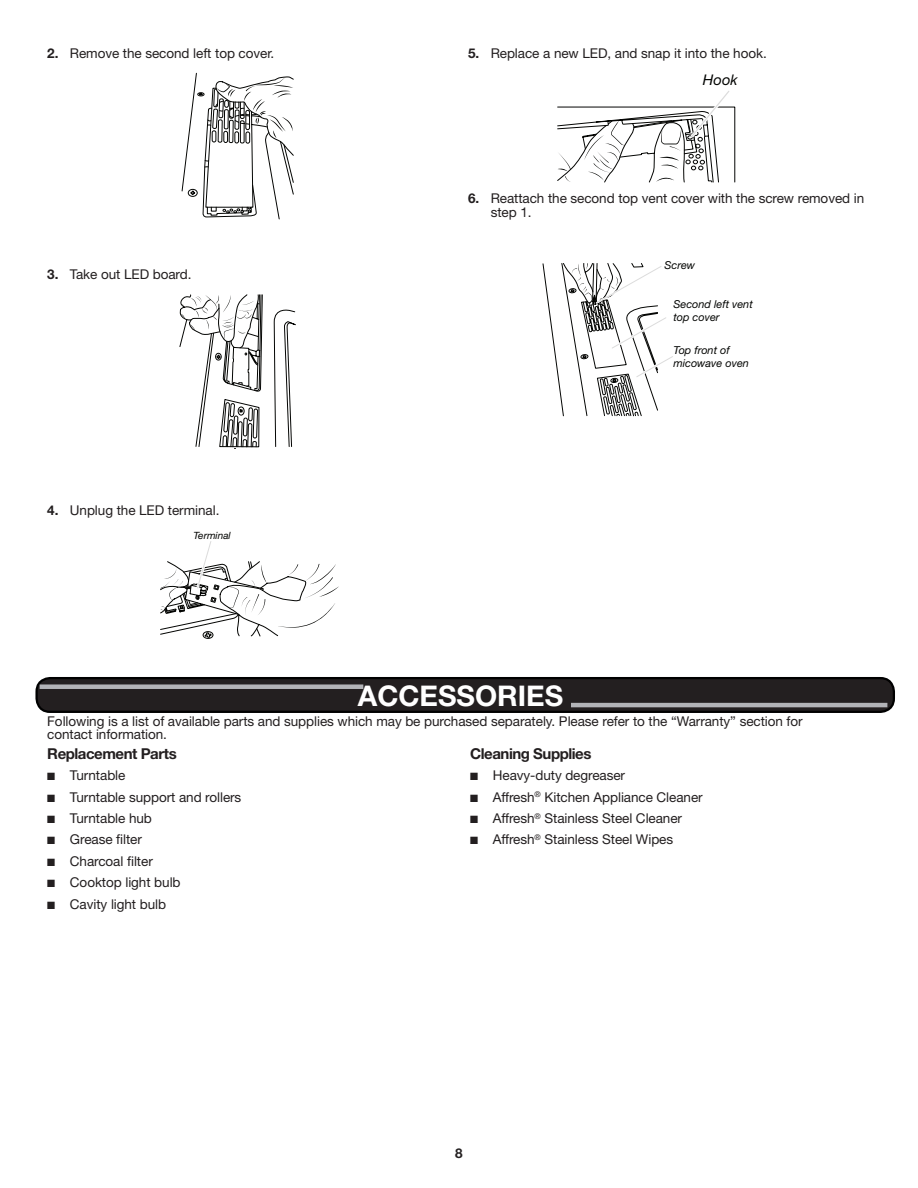
<style>
.page{position:relative;width:918px;height:1188px;background:#fff}
.page>*{position:absolute;margin:0;border:0;box-sizing:border-box;transform-origin:0 0}
.Heading_1_Cook{font:700 28.5px "Helvetica Neue";color:#fff}
.Heading_3{font:700 15px "Helvetica Neue LT Std";letter-spacing:-.03em;color:#231f20}
.t1{font:italic 14.7px "Helvetica Neue";color:#040503}
.Body{font:13.5px/13.8px "Helvetica Neue LT Std";letter-spacing:-.005em;color:#231f20}
.t2{font:700 13.5px "Helvetica Neue LT Std";color:#231f20}
.t3{font:italic 10.95px/13.2px "Helvetica Neue";color:#040503}
.t4{font:italic 10.05px "Helvetica Neue";color:#040503}
.s1{font-weight:700}
</style>
<div class="page">
<svg style="left:182px;top:73px;width:112px;height:146px"></svg>
<svg style="left:180px;top:294px;width:116px;height:155px"></svg>
<div style="left:203px;top:631px;width:10px;height:8px;border:1px solid #040503;border-radius:50%"></div>
<svg style="left:160px;top:541px;width:179px;height:97px"></svg>
<svg style="left:543px;top:263px;width:130px;height:153px"></svg>
<div style="left:37px;top:678px;width:857px;height:34px;background:#231f20;border-radius:13px"></div>
<div style="left:35px;top:677px;width:860px;height:36px;border:2px solid #000;border-radius:13px"></div>
<div style="left:40px;top:684px;width:323px;height:5px;background:#b2b3b7"></div>
<hr style="left:571px;top:703px;width:316px;height:4px;background:#b2b3b7">
<svg style="left:557px;top:91px;width:179px;height:92px"></svg>
<p class="Body" style="left:47px;top:46px;width:229px"><span class="s1">2.</span> Remove the second left top cover.</p>
<p class="Body" style="left:47px;top:267px;width:146px"><span class="s1">3.</span> Take out LED board.</p>
<p class="Body" style="left:47px;top:503px;width:174px"><span class="s1">4.</span> Unplug the LED terminal.</p>
<p class="t4" style="left:193px;top:529px;width:39px">Terminal</p>
<p class="Body" style="left:468px;top:46px;width:300px"><span class="s1">5.</span> Replace a new LED, and snap it into the hook.</p>
<p class="t1" style="left:703px;top:71px;width:36px">Hook</p>
<p class="Body" style="left:491px;top:191px;width:375px;text-indent:-23px"><span class="s1">6.</span> Reattach the second top vent cover with the screw removed in step 1.</p>
<p class="t3" style="left:664px;top:258px;width:32px">Screw</p>
<p class="t3" style="left:673px;top:298px;width:81px">Second left vent top cover</p>
<p class="t3" style="left:673px;top:343px;width:77px">Top front of micowave oven</p>
<h1 class="Heading_1_Cook" style="left:358px;top:679px;width:207px">ACCESSORIES</h1>
<p class="Body" style="left:47px;top:714px;width:757px">Following is a list of available parts and supplies which may be purchased separately. Please refer to the “Warranty” section for contact information.</p>
<h3 class="Heading_3" style="left:47px;top:744px;width:131px">Replacement Parts</h3>
<p class="Body" style="left:47px;top:768px;width:80px">■ Turntable</p>
<p class="Body" style="left:47px;top:790px;width:196px">■ Turntable support and rollers</p>
<p class="Body" style="left:47px;top:811px;width:106px">■ Turntable hub</p>
<p class="Body" style="left:47px;top:833px;width:96px">■ Grease filter</p>
<p class="Body" style="left:47px;top:854px;width:107px">■ Charcoal filter</p>
<p class="Body" style="left:47px;top:875px;width:135px">■ Cooktop light bulb</p>
<p class="Body" style="left:47px;top:897px;width:120px">■ Cavity light bulb</p>
<h3 class="Heading_3" style="left:470px;top:744px;width:123px">Cleaning Supplies</h3>
<p class="Body" style="left:470px;top:768px;width:156px">■ Heavy-duty degreaser</p>
<p class="Body" style="left:470px;top:790px;width:234px">■ Affresh<sup>®</sup> Kitchen Appliance Cleaner</p>
<p class="Body" style="left:470px;top:811px;width:213px">■ Affresh<sup>®</sup> Stainless Steel Cleaner</p>
<p class="Body" style="left:470px;top:833px;width:205px">■ Affresh<sup>®</sup> Stainless Steel Wipes</p>
<p class="t2" style="left:455px;top:1145px;width:9px">8</p>
</div>
